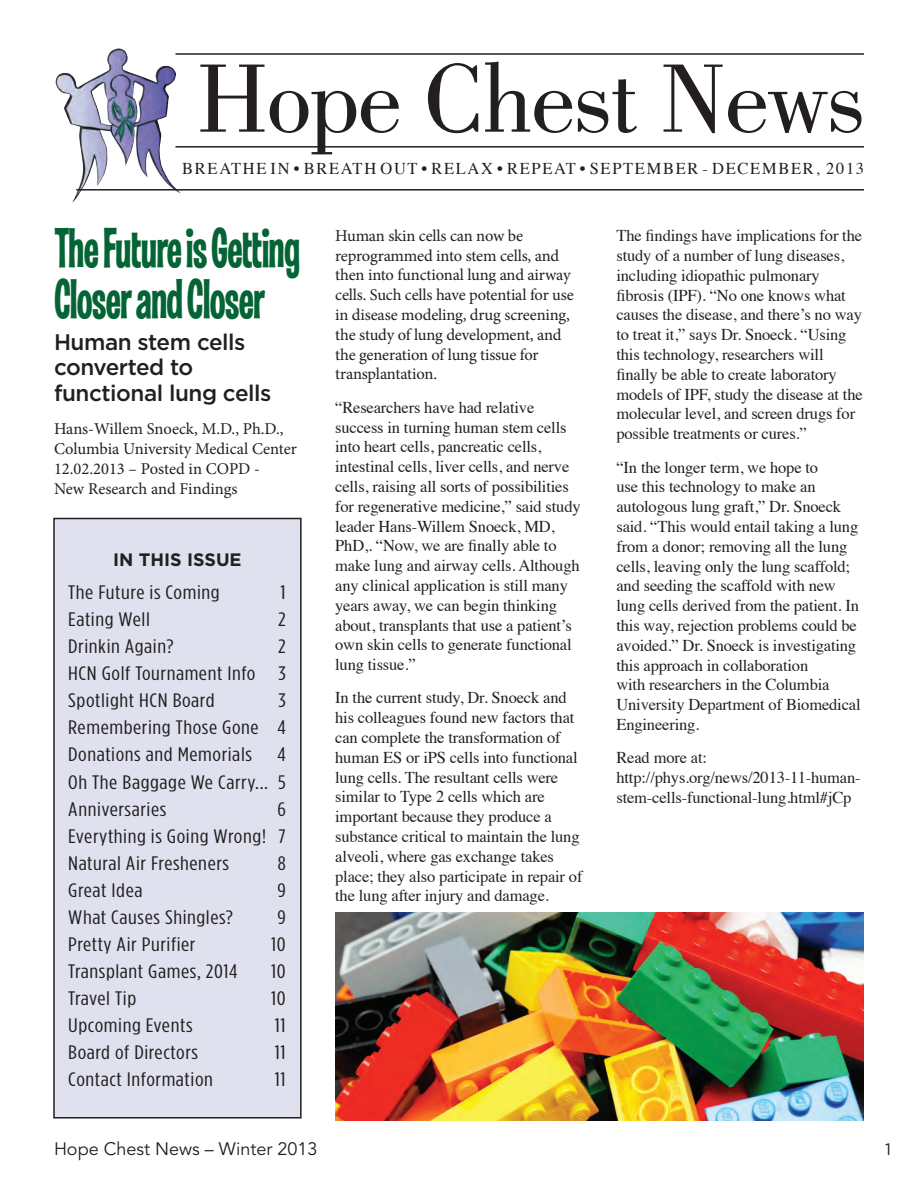
<style>
.page{position:relative;width:918px;height:1188px;background:#fff}
.page>*{position:absolute;margin:0;border:0;box-sizing:border-box;transform-origin:0 0}
.t1{font:100.5px "Bodoni";letter-spacing:-.02em;color:#231f20}
.t2{font:57.6px/51px "Las Vegas Jackpot";letter-spacing:-.02em;color:#056435;scale:.83 1}
.t3{font:500 22.5px/25.5px "Gotham";letter-spacing:-.02em;color:#231f20}
.t4{font:19.5px/27px "Gotham Condensed";letter-spacing:.025em;color:#231f20;text-align:justify;scale:1.2 1}
.t5{font:18px "Avenir LT Std";color:#231f20}
.t6{font:700 18px "Gotham";color:#231f20}
.t7{font:16.5px/19.8px "Times";letter-spacing:-.01em;color:#231f20}
.t8{font:16.5px/19.8px "Minion Pro";letter-spacing:-.01em;color:#231f20}
.t9{font:16.5px "Times";letter-spacing:.1em;color:#231f20}
.t10{font:16.5px "Gotham";color:#231f20}
</style>
<div class="page">
<hr style="left:176px;top:53px;width:688px;height:2px;background:#231f20">
<hr style="left:176px;top:146px;width:688px;height:2px;background:#231f20">
<img style="left:74px;top:48px;width:44px;height:39px">
<div style="left:54px;top:519px;width:247px;height:599px;background:#e0e1ee"></div>
<div style="left:53px;top:518px;width:249px;height:601px;border:2px solid #231f20"></div>
<hr style="left:76px;top:189px;width:788px;height:2px;background:#231f20">
<img style="left:335px;top:913px;width:529px;height:208px">
<h1 class="t1" style="left:196px;top:43px;width:671px">Hope Chest News</h1>
<p class="t9" style="left:182px;top:153px;width:683px">Breathe In • Breath Out • Relax • Repeat • Septemb er - decemb er, 2013</p>
<h2 class="t2" style="left:54px;top:222px;width:298px">The Future is Getting<br>Closer and Closer</h2>
<h3 class="t3" style="left:54px;top:329px;width:219px">Human stem cells converted to functional lung cells</h3>
<p class="t8" style="left:54px;top:419px;width:245px">Hans-Willem Snoeck, M.D., Ph.D.,<br>Columbia University Medical Center<br>12.02.2013 – Posted in COPD -<br>New Research and Findings</p>
<p class="t6" style="left:113px;top:549px;width:128px">IN THIS ISSUE</p>
<p class="t4" style="left:68px;top:579px;width:128px">The Future is Coming</p>
<p class="t4" style="left:281px;top:579px;width:6px">1</p>
<p class="t4" style="left:68px;top:606px;width:70px">Eating Well</p>
<p class="t4" style="left:278px;top:606px;width:8px">2</p>
<p class="t4" style="left:68px;top:633px;width:89px">Drinkin Again?</p>
<p class="t4" style="left:68px;top:633px;width:183px;text-indent:210px">2<br>HCN Golf Tournament Info 3<br>Spotlight HCN Board</p>
<p class="t4" style="left:68px;top:687px;width:183px;text-indent:210px">3<br>Remembering Those Gone 4<br>Donations and Memorials</p>
<p class="t4" style="left:68px;top:741px;width:183px;text-indent:209px">4<br>Oh The Baggage We Carry... 5<br>Anniversaries</p>
<p class="t4" style="left:68px;top:795px;width:183px;text-indent:209px">6<br>Everything is Going Wrong! 7<br>Natural Air Fresheners</p>
<p class="t4" style="left:278px;top:849px;width:8px">8</p>
<p class="t4" style="left:68px;top:876px;width:63px">Great Idea</p>
<p class="t4" style="left:277px;top:876px;width:8px">9</p>
<p class="t4" style="left:68px;top:903px;width:139px">What Causes Shingles?</p>
<p class="t4" style="left:277px;top:903px;width:8px">9</p>
<p class="t4" style="left:68px;top:930px;width:108px">Pretty Air Purifier</p>
<p class="t4" style="left:271px;top:930px;width:14px">10</p>
<p class="t4" style="left:68px;top:957px;width:142px">Transplant Games, 2014</p>
<p class="t4" style="left:271px;top:957px;width:14px">10</p>
<p class="t4" style="left:68px;top:984px;width:58px">Travel Tip</p>
<p class="t4" style="left:271px;top:984px;width:14px">10</p>
<p class="t4" style="left:68px;top:1011px;width:105px">Upcoming Events</p>
<p class="t4" style="left:275px;top:1011px;width:10px">11</p>
<p class="t4" style="left:68px;top:1038px;width:110px">Board of Directors</p>
<p class="t4" style="left:275px;top:1038px;width:10px">11</p>
<p class="t4" style="left:68px;top:1065px;width:122px">Contact Information</p>
<p class="t4" style="left:275px;top:1065px;width:10px">11</p>
<p class="t8" style="left:335px;top:226px;width:240px">Human skin cells can now be reprogrammed into stem cells, and then into functional lung and airway cells. Such cells have potential for use in disease modeling, drug screening, the study of lung development, and the generation of lung tissue for transplantation.</p>
<p class="t7" style="left:335px;top:396px;width:247px">“Researchers have had relative success in turning human stem cells into heart cells, pancreatic cells, intestinal cells, liver cells, and nerve cells, raising all sorts of possibilities for regenerative medicine,” said study leader Hans-Willem Snoeck, MD , PhD,. “Now, we are finally able to make lung and airway cells. Although any clinical application is still many years away, we can begin thinking about, transplants that use a patient’s own skin cells to generate functional lung tissue.”</p>
<p class="t7" style="left:335px;top:687px;width:249px">In the current study, Dr. Snoeck and his colleagues found new factors that can complete the transformation of human ES or iPS cells into functional lung cells. The resultant cells were similar to Type 2 cells which are important because they produce a substance critical to maintain the lung alveoli, where gas exchange takes place; they also participate in repair of the lung after injury and damage.</p>
<p class="t5" style="left:54px;top:1138px;width:265px">Hope Chest News – Winter 2013</p>
<p class="t7" style="left:616px;top:224px;width:248px">The findings have implications for the study of a number of lung diseases, including idiopathic pulmonary fibrosis (IPF). “No one knows what causes the disease, and there’s no way to treat it,” says Dr. Snoeck. “Using this technology, researchers will finally be able to create laboratory models of IPF, study the disease at the molecular level, and screen drugs for possible treatments or cures.”</p>
<p class="t7" style="left:616px;top:456px;width:246px">“In the longer term, we hope to<br>use this technology to make an autologous lung graft,” Dr. Snoeck said. “This would entail taking a lung from a donor; removing all the lung cells, leaving only the lung scaffold; and seeding the scaffold with new lung cells derived from the patient. In this way, rejection problems could be avoided.” Dr. Snoeck is investigating this approach in collaboration<br>with researchers in the Columbia University Department of Biomedical Engineering.</p>
<p class="t7" style="left:616px;top:746px;width:246px">Read more at: http://phys.org/news/2013-11-human&shy;stem-cells-functional-lung.html#jCp</p>
<p class="t10" style="left:885px;top:1140px;width:7px">1</p>
</div>
